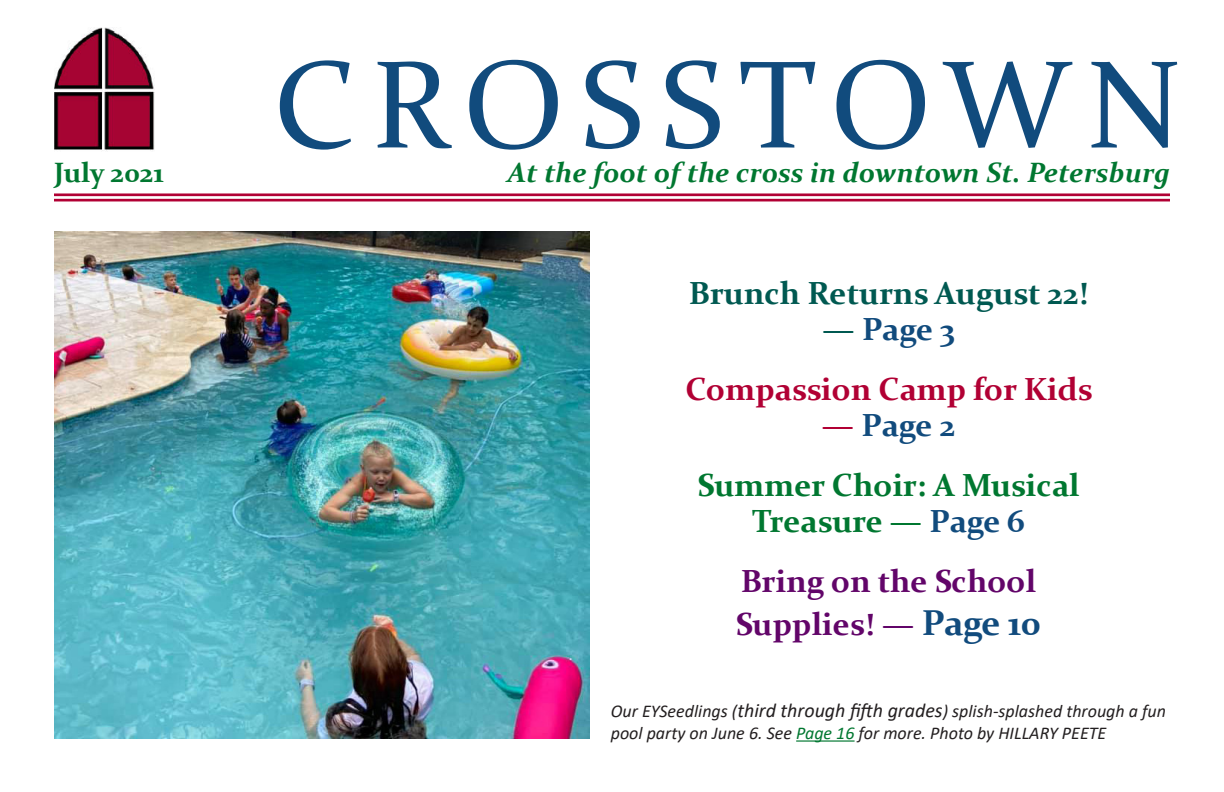
<style>
.page{position:relative;width:1224px;height:792px;background:#fff}
.page>*{position:absolute;margin:0;border:0;box-sizing:border-box;transform-origin:0 0}
.t1{font:125.2px "Constantia";letter-spacing:.125em;color:#114b7d}
.P1_Main_Tease_Head{font:700 32px/36px "Constantia";color:#007730;text-align:center}
.P1_Main_Tease_Head-2{font:700 32px/43.2px "Constantia";color:#620569}
.P1_Main_Tease_Head-3{font:700 32px "Constantia";color:#005951}
.P1_Main_Tease_Head-4{font:700 32px "Constantia";color:#b10034}
.P1_Main_Tease_Head-5{font:700 32px "Constantia";letter-spacing:-.015em;color:#114b7d}
.t2{font:italic 700 28px "Constantia";color:#007730}
.t3{font:700 28px "Constantia";letter-spacing:-.005em;color:#007730}
.Captions{font:italic 18px/22px "Calibri";color:#231f20}
.s1{color:#005951}
.s2{color:#b10034}
.s3{color:#114b7d}
.s4{font-size:36px;color:#114b7d}
.s5{font-size:20px}
.s6{color:#007730}
</style>
<div class="page">
<hr style="left:54px;top:193px;width:1116px;height:3px;background:#b10034">
<hr style="left:54px;top:199px;width:1116px;height:2px;background:#b10034">
<img style="left:54px;top:28px;width:100px;height:123px">
<hr style="left:796px;top:740px;width:59px;height:2px;background:#007730">
<img style="left:54px;top:231px;width:535px;height:508px">
<p class="t3" style="left:54px;top:153px;width:111px">July 2021</p>
<p class="t1" style="left:274px;top:20px;width:908px">CROSSTOWN</p>
<p class="t2" style="left:508px;top:153px;width:664px">At the foot of the cross in downtown St. Petersburg</p>
<p class="P1_Main_Tease_Head-3" style="left:689px;top:271px;width:401px">Brunch Returns August 22!</p>
<p class="P1_Main_Tease_Head-5" style="left:822px;top:307px;width:134px"><span class="s1">—</span> Page 3</p>
<p class="P1_Main_Tease_Head-4" style="left:686px;top:367px;width:408px">Compassion Camp for Kids</p>
<p class="P1_Main_Tease_Head-5" style="left:822px;top:403px;width:135px"><span class="s2">—</span> Page 2</p>
<p class="P1_Main_Tease_Head" style="left:698px;top:465px;width:384px">Summer Choir: A Musical<br>Treasure — <span class="s3">Page 6</span></p>
<p class="P1_Main_Tease_Head-2" style="left:736px;top:558px;width:307px">Bring on the School<br>Supplies! — <span class="s4">Page 10</span></p>
<p class="Captions" style="left:611px;top:699px;width:557px">Our EYSeedlings (<span class="s5">third through fifth grades</span>) splish-splashed through a fun pool party on June 6. See <span class="s6">Page 16</span> for more. Photo by HILLARY PEETE</p>
</div>
